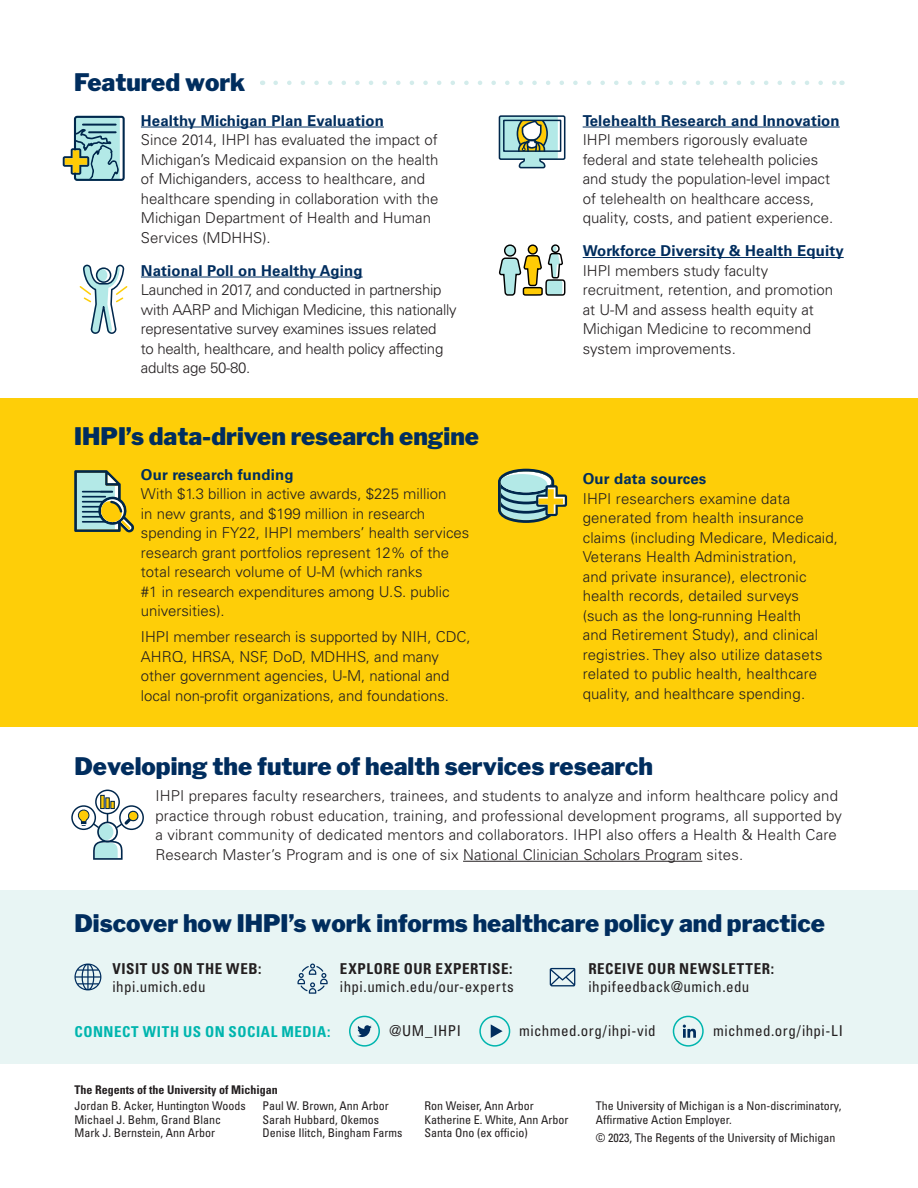
<style>
.page{position:relative;width:918px;height:1188px;background:#fff}
.page>*{position:absolute;margin:0;border:0;box-sizing:border-box;transform-origin:0 0}
.Heading_1_navy{font:900 24px "Libre Franklin";color:#002d5e}
.body{font:300 15px/19.5px "Univers LT Std";color:#231f20}
.body-2{font:300 15px/19.5px "Univers LT Std";letter-spacing:-.02em;color:#231f20}
.body-3{font:700 15px "Univers LT Std";letter-spacing:.01em;color:#002d5e}
.t1{font:condensed 15px "Univers LT Std";letter-spacing:.025em;color:#231f20}
.t2{font:700 condensed 15px/18px "Univers LT Std";letter-spacing:.04em;color:#231f20}
.t3{font:700 condensed 15px "Univers LT Std";letter-spacing:.035em;color:#00b5ae}
.t4{font:condensed 12px/13.5px "Univers LT Std";color:#231f20}
.t5{font:700 condensed 12px "Univers LT Std";color:#231f20}
.s1{font-weight:400}
</style>
<div class="page">
<div style="left:0;top:398px;width:918px;height:329px;background:#fece08"></div>
<hr style="left:463px;top:861px;width:239px;height:1px;background:#231f20">
<hr style="left:141px;top:127px;width:243px;height:1px;background:#002d5e">
<hr style="left:141px;top:277px;width:222px;height:1px;background:#002d5e">
<hr style="left:583px;top:127px;width:257px;height:1px;background:#002d5e">
<hr style="left:583px;top:257px;width:261px;height:1px;background:#002d5e">
<svg style="left:79px;top:264px;width:49px;height:70px"></svg>
<svg style="left:63px;top:116px;width:62px;height:65px"></svg>
<svg style="left:498px;top:115px;width:68px;height:54px"></svg>
<div style="left:503px;top:120px;width:58px;height:32px;border:1px solid #00274c"></div>
<svg style="left:276px;top:81px;width:559px;height:4px"></svg>
<svg style="left:74px;top:470px;width:60px;height:62px"></svg>
<svg style="left:498px;top:469px;width:69px;height:54px"></svg>
<div style="left:0;top:890px;width:918px;height:174px;background:#e8f5f4"></div>
<svg style="left:74px;top:964px;width:27px;height:26px"></svg>
<svg style="left:550px;top:968px;width:25px;height:18px"></svg>
<svg style="left:297px;top:964px;width:31px;height:30px"></svg>
<svg style="left:357px;top:1025px;width:15px;height:12px"></svg>
<div style="left:349px;top:1016px;width:31px;height:31px;border:2px solid #00b5ae;border-radius:50%"></div>
<svg style="left:491px;top:1024px;width:12px;height:14px"></svg>
<div style="left:479px;top:1016px;width:31px;height:31px;border:2px solid #00b5ae;border-radius:50%"></div>
<svg style="left:683px;top:1025px;width:13px;height:13px"></svg>
<div style="left:673px;top:1016px;width:31px;height:31px;border:2px solid #00b5ae;border-radius:50%"></div>
<svg style="left:498px;top:244px;width:68px;height:52px"></svg>
<svg style="left:120px;top:806px;width:23px;height:23px"></svg>
<div style="left:119px;top:805px;width:25px;height:25px;border:1px solid #00274c;border-radius:50%"></div>
<svg style="left:96px;top:790px;width:23px;height:24px"></svg>
<div style="left:95px;top:790px;width:25px;height:24px;border:1px solid #00274c;border-radius:50%"></div>
<hr style="left:101px;top:795px;width:3px;height:14px;background:#ffcb05">
<div style="left:100px;top:795px;width:5px;height:14px;border:1px solid #00274c"></div>
<svg style="left:72px;top:806px;width:23px;height:23px"></svg>
<div style="left:71px;top:805px;width:25px;height:25px;border:1px solid #00274c;border-radius:50%"></div>
<svg style="left:77px;top:798px;width:62px;height:62px"></svg>
<p class="Heading_1_navy" style="left:74px;top:68px;width:173px">Featured work</p>
<p class="body-3" style="left:141px;top:111px;width:244px">Healthy Michigan Plan Evaluation</p>
<p class="body" style="left:141px;top:130px;width:299px">Since 2014, IHPI has evaluated the impact of Michigan’s Medicaid expansion on the health of Michiganders, access to healthcare, and healthcare spending in collaboration with the Michigan Department of Health and Human Services (MDHHS).</p>
<p class="body-3" style="left:141px;top:261px;width:223px">National Poll on Healthy Aging</p>
<p class="body-2" style="left:141px;top:280px;width:317px">Launched in 2017, and conducted in partnership with AARP and Michigan Medicine, this nationally representative survey examines issues related<br>to health, healthcare, and health policy affecting adults age 50-80.</p>
<p class="Heading_1_navy" style="left:74px;top:422px;width:406px">IHPI’s data-driven research engine</p>
<p class="body-3" style="left:141px;top:465px;width:154px">Our research funding</p>
<p class="body" style="left:141px;top:484px;width:330px">With $1.3 billion in active awards, $225 million<br>in new grants, and $199 million in research spending in FY22, IHPI members’ health services research grant portfolios represent 12% of the total research volume of U-M (which ranks<br>#1 in research expenditures among U.S. public universities).</p>
<p class="body" style="left:141px;top:627px;width:331px">IHPI member research is supported by NIH, CDC, AHRQ, HRSA, NSF, DoD, MDHHS, and many other government agencies, U-M, national and local non-profit organizations, and foundations.</p>
<p class="body-3" style="left:583px;top:111px;width:259px">Telehealth Research and Innovation</p>
<p class="body" style="left:583px;top:130px;width:252px">IHPI members rigorously evaluate federal and state telehealth policies and study the population-level impact of telehealth on healthcare access, quality, costs, and patient experience.</p>
<p class="body-3" style="left:583px;top:242px;width:263px">Workforce Diversity &amp; Health Equity</p>
<p class="body" style="left:583px;top:260px;width:252px">IHPI members study faculty recruitment, retention, and promotion at U-M and assess health equity at<br>Michigan Medicine to recommend system improvements.</p>
<p class="body-3" style="left:583px;top:470px;width:125px">Our data sources</p>
<p class="body" style="left:583px;top:489px;width:257px">IHPI researchers examine data generated from health insurance claims (including Medicare, Medicaid, Veterans Health Administration,<br>and private insurance), electronic health records, detailed surveys (such as the long-running Health<br>and Retirement Study), and clinical registries. They also utilize datasets related to public health, healthcare quality, and healthcare spending.</p>
<p class="Heading_1_navy" style="left:74px;top:752px;width:580px">Developing the future of health services research</p>
<p class="body" style="left:155px;top:786px;width:688px">IHPI prepares faculty researchers, trainees, and students to analyze and inform healthcare policy and practice through robust education, training, and professional development programs, all supported by a vibrant community of dedicated mentors and collaborators. IHPI also offers a Health &amp; Health Care Research Master’s Program and is one of six National Clinician Scholars Program sites.</p>
<p class="Heading_1_navy" style="left:74px;top:909px;width:752px">Discover how IHPI’s work informs healthcare policy and practice</p>
<p class="t2" style="left:112px;top:959px;width:150px">VISIT US ON THE WEB: <span class="s1">ihpi.umich.edu</span></p>
<p class="t2" style="left:588px;top:959px;width:187px">RECEIVE OUR NEWSLETTER:</p>
<p class="t2" style="left:340px;top:959px;width:174px">EXPLORE OUR EXPERTISE:</p>
<p class="t1" style="left:340px;top:977px;width:175px">ihpi.umich.edu/our-experts</p>
<p class="t1" style="left:389px;top:1021px;width:73px">@UM_IHPI</p>
<p class="t1" style="left:519px;top:1021px;width:138px">michmed.org/ihpi-vid</p>
<p class="t1" style="left:713px;top:1021px;width:131px">michmed.org/ihpi-LI</p>
<p class="t1" style="left:588px;top:977px;width:163px">ihpifeedback@umich.edu</p>
<p class="t3" style="left:74px;top:1022px;width:257px">CONNECT WITH US ON SOCIAL MEDIA:</p>
<p class="t5" style="left:74px;top:1082px;width:205px">The Regents of the University of Michigan</p>
<p class="t4" style="left:74px;top:1099px;width:173px">Jordan B. Acker, Huntington Woods<br>Michael J. Behm, Grand Blanc<br>Mark J. Bernstein, Ann Arbor</p>
<p class="t4" style="left:263px;top:1099px;width:141px">Paul W. Brown, Ann Arbor<br>Sarah Hubbard, Okemos<br>Denise Ilitch, Bingham Farms</p>
<p class="t4" style="left:424px;top:1099px;width:145px">Ron Weiser, Ann Arbor<br>Katherine E. White, Ann Arbor<br>Santa Ono (ex officio)</p>
<p class="t4" style="left:596px;top:1099px;width:247px">The University of Michigan is a Non-discriminatory,<br>Affirmative Action Employer.</p>
<p class="t4" style="left:596px;top:1130px;width:241px">© 2023, The Regents of the University of Michigan</p>
</div>
